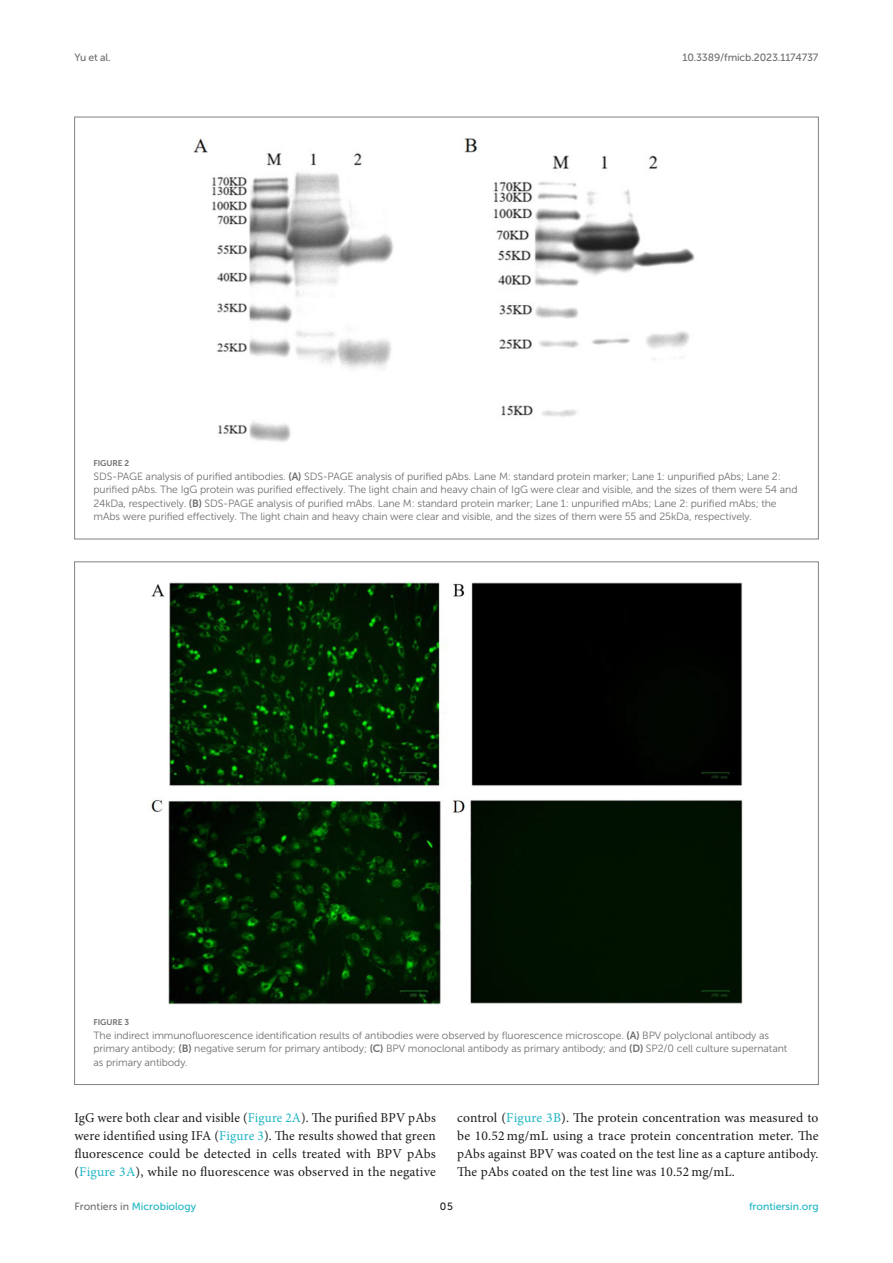
<style>
.page{position:relative;width:893px;height:1263px;background:#fff}
.page>*{position:absolute;margin:0;border:0;box-sizing:border-box;transform-origin:0 0}
.TEXT_FLUSH{font:13.5px/18px "Minion Pro";letter-spacing:.015em;color:#1b1c1b;text-align:justify}
.FIG_LEG{font:10.5px/13.5px "Museo Sans 300";letter-spacing:-.01em;color:#706f70}
.t1{font:10.5px "Museo Sans 500";color:#1db5c3}
.t2{font:10.5px "Museo Sans 500";letter-spacing:-.015em;color:#706f70}
.t3{font:10.5px "Museo Sans 500";color:#1b1c1b}
.FIG_HD{font:8.25px "Museo Sans 700";letter-spacing:-.01em;color:#706f70}
.s1{font-family:"Museo Sans 700"}
.s2{color:#1db5c3}
.s3{color:#706f70}
</style>
<div class="page">
<img style="left:151px;top:582px;width:592px;height:423px">
<img style="left:193px;top:138px;width:502px;height:304px">
<p class="t2" style="left:74px;top:51px;width:38px">Yu et al.</p>
<p class="t2" style="left:682px;top:51px;width:138px">10.3389/fmicb.2023.1174737</p>
<p class="FIG_HD" style="left:94px;top:459px;width:37px">FIGURE 2</p>
<p class="FIG_LEG" style="left:94px;top:469px;width:705px">SDS-PAGE analysis of purified antibodies. <span class="s1">(A)</span> SDS-PAGE analysis of purified pAbs. Lane M: standard protein marker; Lane 1: unpurified pAbs; Lane 2: purified pAbs. The IgG protein was purified effectively. The light chain and heavy chain of IgG were clear and visible, and the sizes of them were 54 and 24 kDa, respectively. <span class="s1">(B)</span> SDS-PAGE analysis of purified mAbs. Lane M: standard protein marker; Lane 1: unpurified mAbs; Lane 2: purified mAbs; the mAbs were purified effectively. The light chain and heavy chain were clear and visible, and the sizes of them were 55 and 25 kDa, respectively.</p>
<p class="FIG_HD" style="left:94px;top:1018px;width:37px">FIGURE 3</p>
<p class="FIG_LEG" style="left:94px;top:1028px;width:695px">The indirect immunofluorescence identification results of antibodies were observed by fluorescence microscope. <span class="s1">(A)</span> BPV polyclonal antibody as primary antibody; <span class="s1">(B)</span> negative serum for primary antibody; <span class="s1">(C)</span> BPV monoclonal antibody as primary antibody; and <span class="s1">(D)</span> SP2/0 cell culture supernatant as primary antibody.</p>
<p class="TEXT_FLUSH" style="left:74px;top:1109px;width:363px">IgG were both clear and visible (<span class="s2">Figure 2A</span>). The purified BPV pAbs were identified using IFA (<span class="s2">Figure 3</span>). The results showed that green fluorescence could be detected in cells treated with BPV pAbs (<span class="s2">Figure 3A</span>), while no fluorescence was observed in the negative</p>
<p class="TEXT_FLUSH" style="left:457px;top:1109px;width:363px">control (<span class="s2">Figure 3B</span>). The protein concentration was measured to be 10.52 mg/mL using a trace protein concentration meter. The pAbs against BPV was coated on the test line as a capture antibody.<br>The pAbs coated on the test line was 10.52 mg/mL.</p>
<p class="t1" style="left:74px;top:1200px;width:123px"><span class="s3">Frontiers in</span> Microbiology</p>
<p class="t3" style="left:440px;top:1200px;width:14px">05</p>
<p class="t1" style="left:749px;top:1200px;width:71px">frontiersin.org</p>
</div>
